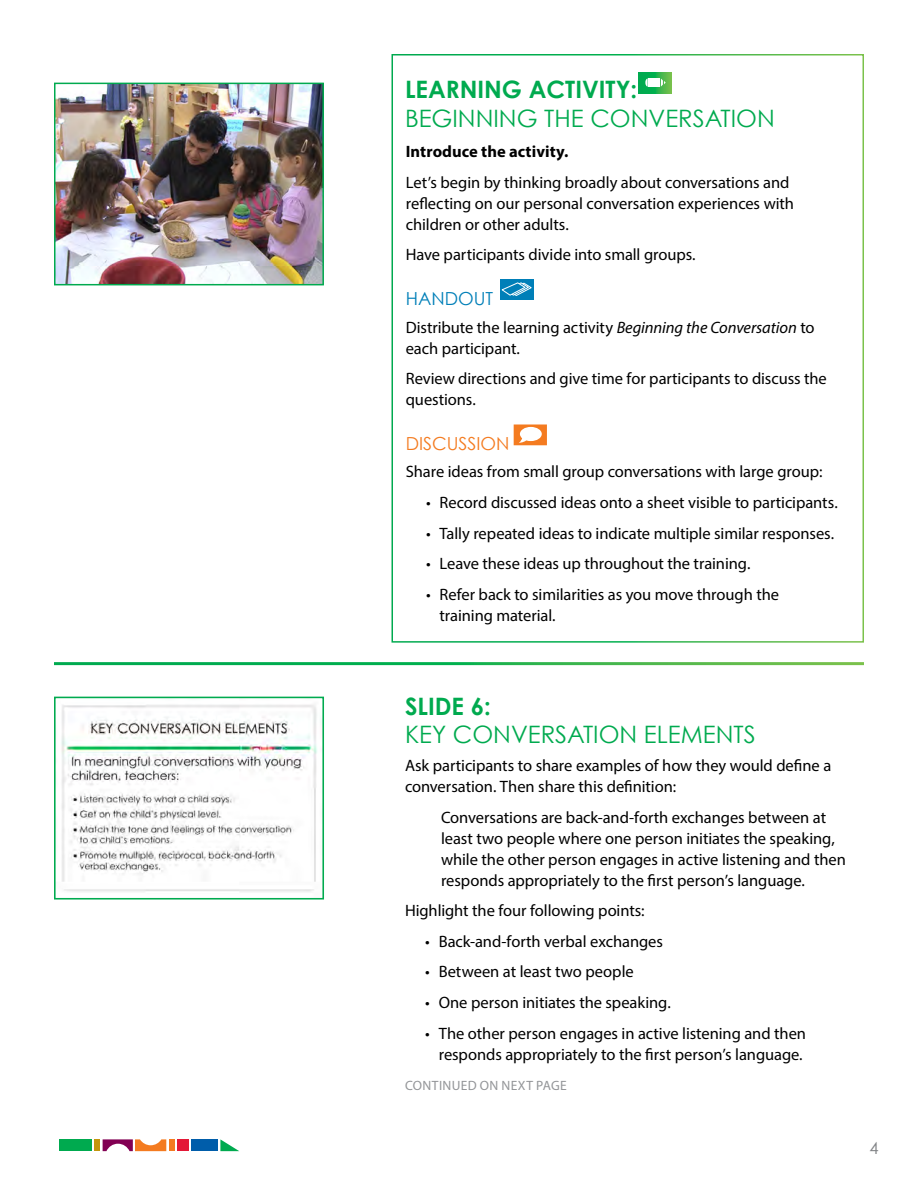
<style>
.page{position:relative;width:918px;height:1188px;background:#fff}
.page>*{position:absolute;margin:0;border:0;box-sizing:border-box;transform-origin:0 0}
.t1{font:24px/28.8px "Century Gothic";color:#00aa4f}
.Discussion_Header{font:18px "Century Gothic";color:#f47b20}
.Handout_Header{font:18px "Century Gothic";color:#007fb8}
.body{font:16.5px/21px "Myriad Pro";letter-spacing:-.005em;color:#000}
.body-2{font:700 16.5px "Myriad Pro";color:#000}
.t2{font:16.5px "Century Gothic";color:#808285}
.body-3{font:13.5px "Myriad Pro";letter-spacing:.025em;color:#939598}
.s1{font-weight:700}
.s2{font-style:italic}
</style>
<div class="page">
<div style="left:59px;top:1139px;width:33px;height:12px;background:#00aa4f"></div>
<svg style="left:103px;top:1139px;width:63px;height:12px"></svg>
<div style="left:169px;top:1139px;width:6px;height:12px;background:#f47b20"></div>
<div style="left:191px;top:1139px;width:27px;height:12px;background:#005daa"></div>
<svg style="left:220px;top:1139px;width:19px;height:12px"></svg>
<div style="left:177px;top:1139px;width:11px;height:12px;background:#e31837"></div>
<div style="left:94px;top:1139px;width:6px;height:12px;background:#c4960c"></div>
<div style="left:392px;top:54px;width:472px;height:589px;border:2px solid #fff"></div>
<img style="left:57px;top:86px;width:264px;height:196px">
<div style="left:54px;top:83px;width:270px;height:202px;border:2px solid #00aa4f"></div>
<svg style="left:638px;top:72px;width:34px;height:21px"></svg>
<div style="left:649px;top:79px;width:11px;height:8px;background:#fff"></div>
<svg style="left:661px;top:79px;width:5px;height:8px"></svg>
<svg style="left:645px;top:79px;width:3px;height:8px"></svg>
<svg style="left:514px;top:424px;width:33px;height:21px"></svg>
<div style="left:500px;top:279px;width:33px;height:21px;background:#007fb8"></div>
<svg style="left:501px;top:282px;width:31px;height:14px"></svg>
<img style="left:61px;top:704px;width:260px;height:188px">
<div style="left:54px;top:697px;width:270px;height:203px;border:2px solid #00aa4f"></div>
<p class="t1" style="left:405px;top:75px;width:371px"><span class="s1">LEARNING ACTIVITY:<br></span>BEGINNING THE CONVERSATION</p>
<p class="body-2" style="left:406px;top:141px;width:164px">Introduce the activity.</p>
<p class="body" style="left:406px;top:171px;width:390px">Let’s begin by thinking broadly about conversations and reflecting on our personal conversation experiences with children or other adults.</p>
<p class="body" style="left:406px;top:244px;width:291px">Have participants divide into small groups.</p>
<p class="Handout_Header" style="left:406px;top:287px;width:89px">HANDOUT</p>
<p class="body" style="left:406px;top:316px;width:410px">Distribute the learning activity <span class="s2">Beginning the Conversation</span> to each participant.</p>
<p class="body" style="left:406px;top:368px;width:423px">Review directions and give time for participants to discuss the questions.</p>
<p class="Discussion_Header" style="left:406px;top:432px;width:105px">DISCUSSION</p>
<p class="body" style="left:406px;top:461px;width:418px">Share ideas from small group conversations with large group:</p>
<p class="body" style="left:426px;top:492px;width:413px">• Record discussed ideas onto a sheet visible to participants.</p>
<p class="body" style="left:426px;top:522px;width:410px">• Tally repeated ideas to indicate multiple similar responses.</p>
<p class="body" style="left:426px;top:553px;width:326px">• Leave these ideas up throughout the training.</p>
<p class="body" style="left:440px;top:583px;width:341px;text-indent:-14px">• Refer back to similarities as you move through the training material.</p>
<p class="t1" style="left:405px;top:691px;width:352px"><span class="s1">SLIDE 6:<br></span>KEY CONVERSATION ELEMENTS</p>
<p class="body" style="left:405px;top:755px;width:428px">Ask participants to share examples of how they would define a conversation. Then share this definition:</p>
<p class="body" style="left:441px;top:806px;width:406px">Conversations are back-and-forth exchanges between at least two people where one person initiates the speaking, while the other person engages in active listening and then responds appropriately to the first person’s language.</p>
<p class="body" style="left:405px;top:900px;width:241px">Highlight the four following points:</p>
<p class="body" style="left:425px;top:931px;width:239px">• Back-and-forth verbal exchanges</p>
<p class="body" style="left:425px;top:961px;width:210px">• Between at least two people</p>
<p class="body" style="left:425px;top:992px;width:247px">• One person initiates the speaking.</p>
<p class="body" style="left:425px;top:1022px;width:382px;text-align:right">• The other person engages in active listening and then responds appropriately to the first person’s language.</p>
<p class="body-3" style="left:405px;top:1077px;width:163px">CONTINUED ON NEXT PAGE</p>
<p class="t2" style="left:870px;top:1138px;width:11px">4</p>
</div>
